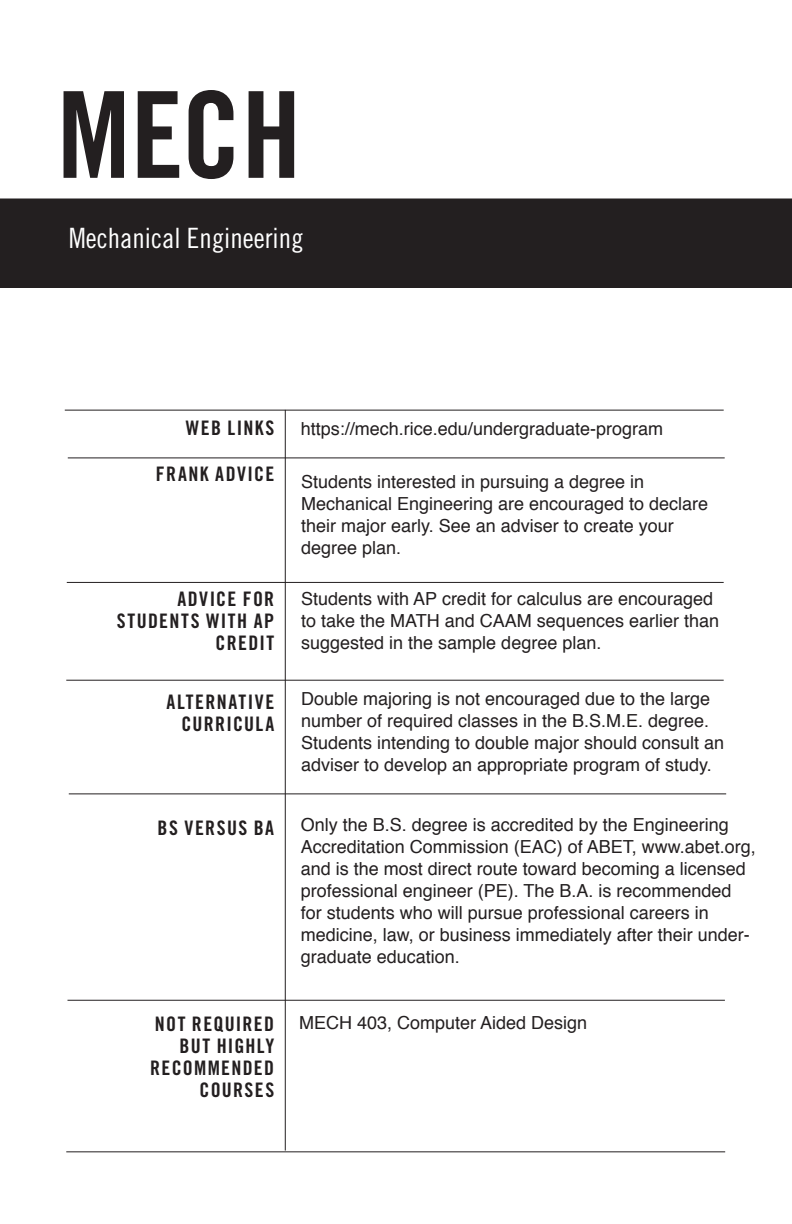
<style>
.page{position:relative;width:792px;height:1224px;background:#fff}
.page>*{position:absolute;margin:0;border:0;box-sizing:border-box;transform-origin:0 0}
.t1{font:120px "Trade Gothic Bold Cond Twenty";color:#231f20}
.t2{font:28px "Trade Gothic Cond Eighteen";color:#fff}
.t3{font:20px/22px "Trade Gothic Bold Cond Twenty";letter-spacing:.07em;color:#231f20;text-align:right}
.t4{font:18px/22px "Helvetica";color:#231f20}
</style>
<div class="page">
<div style="left:0;top:198px;width:792px;height:90px;background:#231f20"></div>
<hr style="left:66px;top:1152px;width:659px;height:1px;background:#231f20">
<hr style="left:65px;top:410px;width:659px;height:1px;background:#231f20">
<hr style="left:66px;top:680px;width:658px;height:1px;background:#231f20">
<hr style="left:67px;top:582px;width:657px;height:1px;background:#231f20">
<hr style="left:285px;top:410px;width:1px;height:741px;background:#231f20">
<hr style="left:68px;top:458px;width:657px;height:1px;background:#231f20">
<hr style="left:69px;top:794px;width:657px;height:1px;background:#231f20">
<hr style="left:68px;top:1000px;width:657px;height:1px;background:#231f20">
<h1 class="t1" style="left:57px;top:62px;width:246px">MECH</h1>
<h2 class="t2" style="left:69px;top:221px;width:236px">Mechanical Engineering</h2>
<p class="t3" style="left:186px;top:417px;width:90px">WEB LINKS</p>
<p class="t3" style="left:156px;top:463px;width:120px">FRANK ADVICE</p>
<p class="t3" style="left:117px;top:588px;width:159px">ADVICE FOR<br>STUDENTS WITH AP<br>CREDIT</p>
<p class="t3" style="left:167px;top:690px;width:109px">ALTERNATIVE<br>CURRICULA</p>
<p class="t3" style="left:158px;top:817px;width:118px">BS VERSUS BA</p>
<p class="t3" style="left:150px;top:1013px;width:126px">NOT REQUIRED<br>BUT HIGHLY<br>RECOMMENDED<br>COURSES</p>
<p class="t4" style="left:301px;top:418px;width:364px">https://mech.rice.edu/undergraduate-program</p>
<p class="t4" style="left:301px;top:471px;width:409px">Students interested in pursuing a degree in Mechanical Engineering are encouraged to declare their major early. See an adviser to create your degree plan.</p>
<p class="t4" style="left:301px;top:588px;width:419px">Students with AP credit for calculus are encouraged to take the MATH and CAAM sequences earlier than suggested in the sample degree plan.</p>
<p class="t4" style="left:301px;top:688px;width:425px">Double majoring is not encouraged due to the large number of required classes in the B.S.M.E. degree.<br>Students intending to double major should consult an adviser to develop an appropriate program of study.</p>
<p class="t4" style="left:301px;top:814px;width:457px">Only the B.S. degree is accredited by the Engineering Accreditation Commission (EAC) of ABET, www.abet.org, and is the most direct route toward becoming a licensed professional engineer (PE). The B.A. is recommended for students who will pursue professional careers in medicine, law, or business immediately after their under&shy;graduate education.</p>
<p class="t4" style="left:299px;top:1012px;width:290px">MECH 403, Computer Aided Design</p>
</div>
